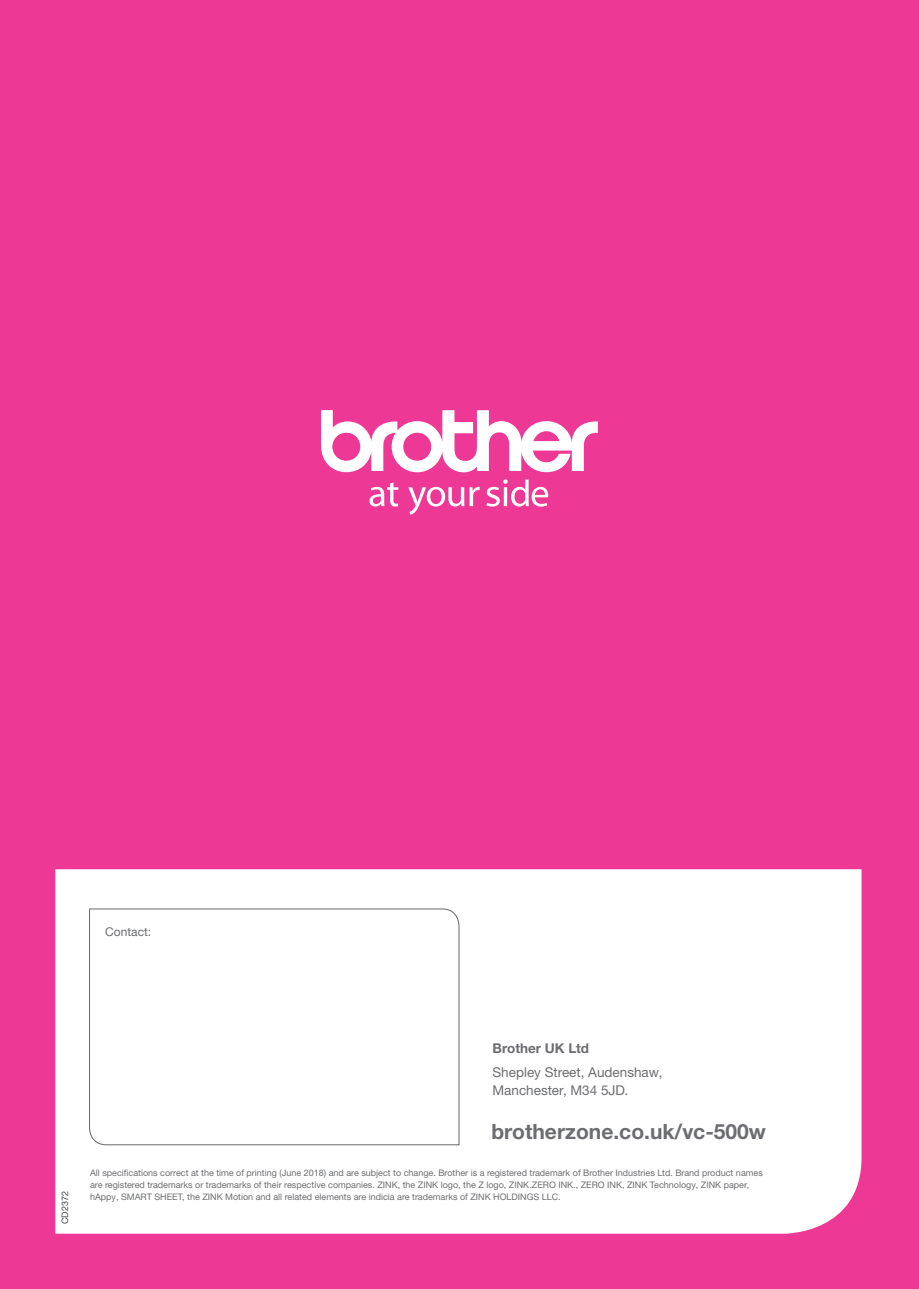
<style>
.page{position:relative;width:919px;height:1289px;background:#fff}
.page>*{position:absolute;margin:0;border:0;box-sizing:border-box;transform-origin:0 0}
.t1{font:700 21px "Helvetica Neue LTW1 G";color:#6c6d70}
.t2{font:13.5px/18px "Helvetica Neue LTW1 G";color:#6c6d70}
.t3{font:700 13.5px "Helvetica Neue LTW1 G";color:#6c6d70}
.t4{font:12px "Helvetica Neue LTW1 G";color:#6c6d70}
.t5{font:9px/12px "Helvetica Neue LTW1 G";color:#6c6d70}
.t6{font:9px "Helvetica Neue LTW1 G";color:#454849}
</style>
<div class="page">
<div style="left:0;top:0;width:918px;height:1288px;background:#ed3896"></div>
<div style="left:55px;top:869px;width:806px;height:364px;background:#fff"></div>
<div style="left:88px;top:907px;width:372px;height:238px;background:#fff"></div>
<svg style="left:321px;top:410px;width:277px;height:62px"></svg>
<svg style="left:369px;top:482px;width:29px;height:24px"></svg>
<svg style="left:408px;top:487px;width:71px;height:27px"></svg>
<svg style="left:486px;top:479px;width:62px;height:27px"></svg>
<p class="t4" style="left:105px;top:924px;width:48px">Contact:</p>
<p class="t6" style="left:59px;top:1223px;width:34px;rotate:-90deg">CD2372</p>
<p class="t3" style="left:492px;top:1039px;width:98px">Brother UK Ltd</p>
<p class="t2" style="left:492px;top:1063px;width:171px">Shepley Street, Audenshaw,<br>Manchester, M34 5JD.</p>
<p class="t1" style="left:491px;top:1118px;width:276px">brotherzone.co.uk/vc-500w</p>
<p class="t5" style="left:90px;top:1166px;width:674px">All specifications correct at the time of printing (June 2018) and are subject to change. Brother is a registered trademark of Brother Industries Ltd. Brand product names are registered trademarks or trademarks of their respective companies. ZINK, the ZINK logo, the Z logo, ZINK.ZERO INK., ZERO INK, ZINK Technology, ZINK paper, hAppy, SMART SHEET, the ZINK Motion and all related elements are indicia are trademarks of ZINK HOLDINGS LLC.</p>
</div>
